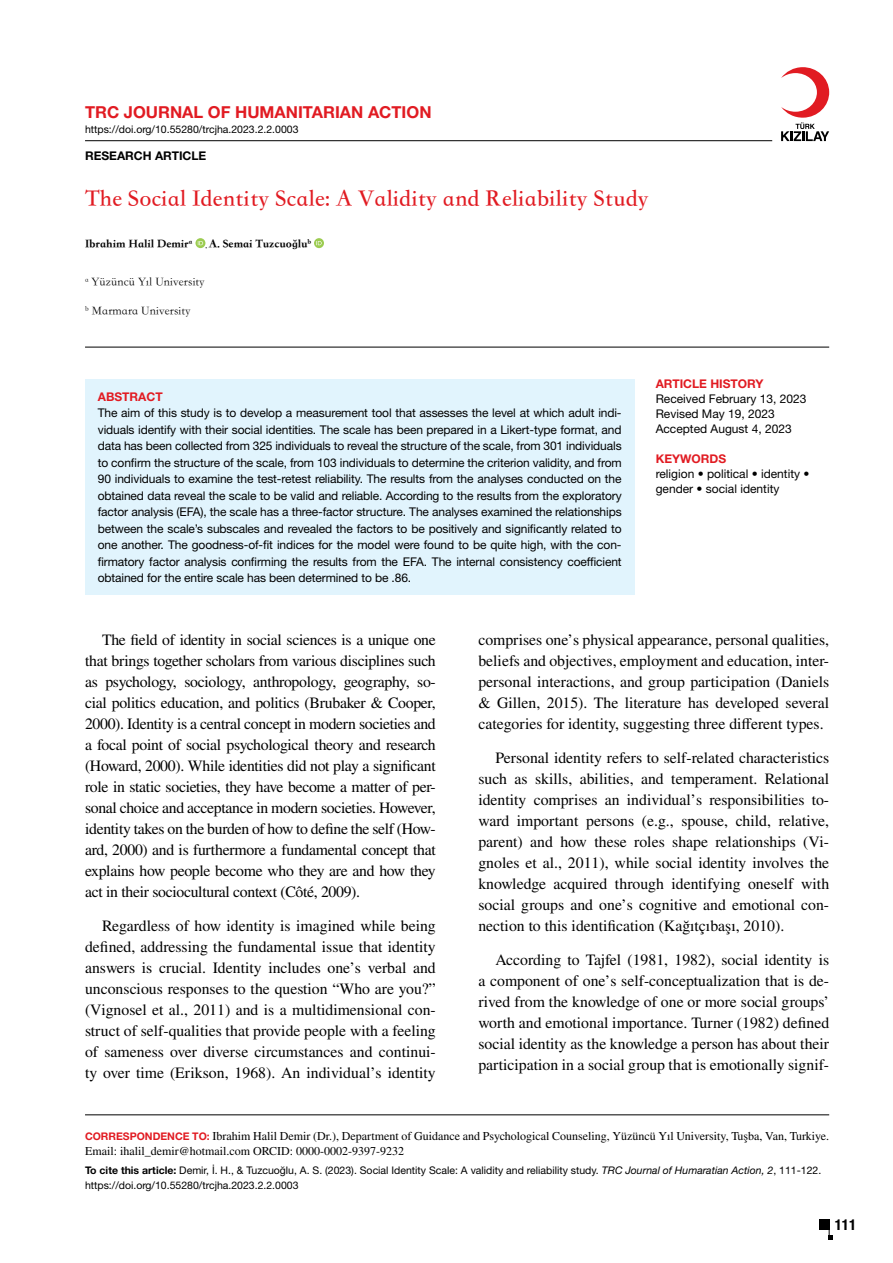
<style>
.page{position:relative;width:893px;height:1263px;background:#fff}
.page>*{position:absolute;margin:0;border:0;box-sizing:border-box;transform-origin:0 0}
.t1{font:700 24px "ST Kaiti SC";color:#e11b22}
.t2{font:700 16.5px "Helvetica Neue LT Std";color:#e11b22}
.t3{font:15.75px/21px "Free Serif";color:#000;text-align:justify}
.t4{font:700 condensed 15px "Helvetica Neue LT Std";color:#000}
.t5{font:12px/16.5px "Helvetica Neue LT Std";color:#000}
.t6{font:12px/15px "Free Serif";color:#000}
.t7{font:12px "ST Kaiti SC Regular";color:#000}
.t8{font:900 12px "ST Kaiti SC";color:#000}
.t9{font:700 12px "Helvetica Neue LT Std";color:#e11b22}
.t10{font:700 12px "Helvetica Neue LT Std";color:#000}
.t11{font:10.5px/15px "Helvetica Neue LT Std";color:#000}
.s1{font-size:7.05px}
.s2{font-family:"Helvetica Neue LT Std";font-weight:700;font-size:10.5px;color:#e11b22}
.s3{font-weight:700}
.s4{font-style:italic}
</style>
<div class="page">
<div style="left:819px;top:1220px;width:10px;height:10px;background:#000"></div>
<svg style="left:829px;top:1220px;width:4px;height:19px"></svg>
<hr style="left:85px;top:347px;width:744px;height:1px;background:#000">
<hr style="left:85px;top:1114px;width:744px;height:1px;background:#000">
<hr style="left:85px;top:140px;width:687px;height:1px;background:#000">
<svg style="left:195px;top:238px;width:10px;height:10px"></svg>
<svg style="left:198px;top:241px;width:5px;height:4px"></svg>
<svg style="left:314px;top:238px;width:10px;height:10px"></svg>
<svg style="left:316px;top:241px;width:6px;height:4px"></svg>
<div style="left:85px;top:379px;width:549px;height:216px;background:#e1f4fd"></div>
<svg style="left:781px;top:67px;width:48px;height:74px"></svg>
<p class="t2" style="left:85px;top:102px;width:348px">TRC JOURNAL OF HUMANITARIAN ACTION</p>
<p class="t11" style="left:85px;top:122px;width:215px">https://doi.org/10.55280/trcjha.2023.2.2.0003</p>
<p class="t10" style="left:85px;top:148px;width:123px">RESEARCH ARTICLE</p>
<h1 class="t1" style="left:85px;top:185px;width:565px">The Social Identity Scale: A Validity and Reliability Study</h1>
<p class="t8" style="left:85px;top:236px;width:109px">Ibrahim Halil Demir<sup>a</sup></p>
<p class="t8" style="left:205px;top:236px;width:107px"><span class="s1">,</span> A. Semai Tuzcuoğlu<sup>b</sup></p>
<p class="t7" style="left:85px;top:275px;width:121px"><sup>a</sup> Yüzüncü Yıl University</p>
<p class="t7" style="left:85px;top:304px;width:107px"><sup>b</sup> Marmara University</p>
<p class="t9" style="left:98px;top:389px;width:66px">ABSTRACT</p>
<p class="t5" style="left:98px;top:404px;width:525px;text-align:justify">The aim of this study is to develop a measurement tool that assesses the level at which adult indi&shy;viduals identify with their social identities. The scale has been prepared in a Likert-type format, and data has been collected from 325 individuals to reveal the structure of the scale, from 301 individuals to confirm the structure of the scale, from 103 individuals to determine the criterion validity, and from 90 individuals to examine the test-retest reliability. The results from the analyses conducted on the obtained data reveal the scale to be valid and reliable. According to the results from the exploratory factor analysis (EFA), the scale has a three-factor structure. The analyses examined the relationships between the scale’s subscales and revealed the factors to be positively and significantly related to one another. The goodness-of-fit indices for the model were found to be quite high, with the con&shy;firmatory factor analysis confirming the results from the EFA. The internal consistency coefficient obtained for the entire scale has been determined to be .86.</p>
<p class="t9" style="left:656px;top:376px;width:109px">ARTICLE HISTORY</p>
<p class="t5" style="left:656px;top:391px;width:152px;line-height:15px">Received February 13, 2023<br>Revised May 19, 2023<br>Accepted August 4, 2023</p>
<p class="t9" style="left:656px;top:451px;width:72px">KEYWORDS</p>
<p class="t5" style="left:656px;top:466px;width:155px;line-height:15px">religion • political • identity • gender • social identity</p>
<p class="t3" style="left:85px;top:629px;width:352px;text-indent:17px">The field of identity in social sciences is a unique one that brings together scholars from various disciplines such as psychology, sociology, anthropology, geography, so&shy;cial politics education, and politics (Brubaker &amp; Cooper, 2000). Identity is a central concept in modern societies and a focal point of social psychological theory and research (Howard, 2000). While identities did not play a significant role in static societies, they have become a matter of per&shy;sonal choice and acceptance in modern societies. However, identity takes on the burden of how to define the self (How&shy;ard, 2000) and is furthermore a fundamental concept that explains how people become who they are and how they act in their sociocultural context (Côté, 2009).</p>
<p class="t3" style="left:85px;top:915px;width:352px;text-indent:17px">Regardless of how identity is imagined while being defined, addressing the fundamental issue that identity answers is crucial. Identity includes one’s verbal and unconscious responses to the question “Who are you?” (Vignosel et al., 2011) and is a multidimensional con&shy;struct of self-qualities that provide people with a feeling of sameness over diverse circumstances and continui&shy;ty over time (Erikson, 1968). An individual’s identity</p>
<p class="t3" style="left:478px;top:629px;width:352px">comprises one’s physical appearance, personal qualities, beliefs and objectives, employment and education, inter&shy;personal interactions, and group participation (Daniels &amp; Gillen, 2015). The literature has developed several categories for identity, suggesting three different types.</p>
<p class="t3" style="left:478px;top:747px;width:352px;text-indent:17px">Personal identity refers to self-related characteristics such as skills, abilities, and temperament. Relational identity comprises an individual’s responsibilities to&shy;ward important persons (e.g., spouse, child, relative, parent) and how these roles shape relationships (Vi&shy;gnoles et al., 2011), while social identity involves the knowledge acquired through identifying oneself with social groups and one’s cognitive and emotional con&shy;nection to this identification (Kağıtçıbaşı, 2010).</p>
<p class="t3" style="left:478px;top:948px;width:352px;text-indent:17px">According to Tajfel (1981, 1982), social identity is a component of one’s self-conceptualization that is de&shy;rived from the knowledge of one or more social groups’ worth and emotional importance. Turner (1982) defined social identity as the knowledge a person has about their participation in a social group that is emotionally signif-</p>
<p class="t6" style="left:85px;top:1128px;width:746px"><span class="s2">CORRESPONDENCE TO:</span> Ibrahim Halil Demir (Dr.), Department of Guidance and Psychological Counseling, Yüzüncü Yıl University, Tuşba, Van, Turkiye.<br>Email: ihalil_demir@hotmail.com ORCID: 0000-0002-9397-9232</p>
<p class="t11" style="left:85px;top:1163px;width:738px"><span class="s3">To cite this article:</span> Demir, İ. H., &amp; Tuzcuoğlu, A. S. (2023). Social Identity Scale: A validity and reliability study. <span class="s4">TRC Journal of Humaratian Action, 2</span>, 111-122. https://doi.org/10.55280/trcjha.2023.2.2.0003</p>
<p class="t4" style="left:835px;top:1216px;width:23px">111</p>
</div>
